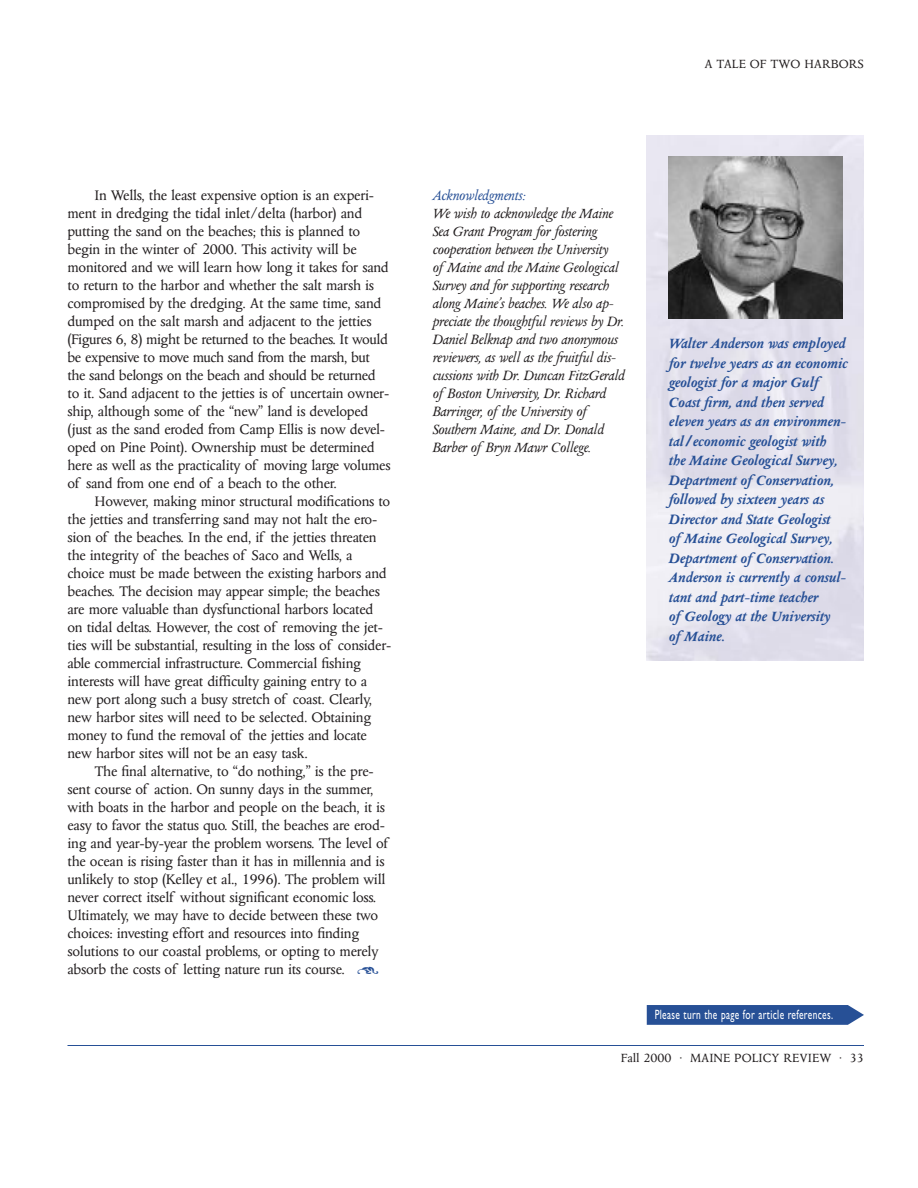
<style>
.page{position:relative;width:918px;height:1188px;background:#fff}
.page>*{position:absolute;margin:0;border:0;box-sizing:border-box;transform-origin:0 0}
.t1{font:15.75px/18px "Columbus";letter-spacing:-.015em;color:#231f20}
.t2{font:italic 15.75px/18px "Columbus";letter-spacing:-.015em;color:#231f20}
.t3{font:italic 700 15.75px/19.5px "Columbus";letter-spacing:-.01em;color:#275096}
.t4{font:italic 15.75px "Columbus";letter-spacing:-.015em;color:#275096}
.t5{font:13.5px "Columbus";color:#231f20}
.t6{font:13.5px "Gill Sans";letter-spacing:.035em;color:#fff;scale:.7 1}
</style>
<div class="page">
<hr style="left:68px;top:1045px;width:796px;height:1px;background:#275096">
<img style="left:647px;top:135px;width:217px;height:526px">
<svg style="left:647px;top:1005px;width:217px;height:20px;background:#31589a"></svg>
<img style="left:668px;top:156px;width:175px;height:162px">
<p class="t5" style="left:705px;top:56px;width:161px">A TALE OF TWO HARBORS</p>
<p class="t1" style="left:67px;top:185px;width:325px;text-indent:27px">In Wells, the least expensive option is an experi&shy;ment in dredging the tidal inlet/delta (harbor) and putting the sand on the beaches; this is planned to begin in the winter of 2000. This activity will be monitored and we will learn how long it takes for sand to return to the harbor and whether the salt marsh is compromised by the dredging. At the same time, sand dumped on the salt marsh and adjacent to the jetties (Figures 6, 8) might be returned to the beaches. It would be expensive to move much sand from the marsh, but the sand belongs on the beach and should be returned to it. Sand adjacent to the jetties is of uncertain owner&shy;ship, although some of the “new” land is developed (just as the sand eroded from Camp Ellis is now devel&shy;oped on Pine Point). Ownership must be determined here as well as the practicality of moving large volumes of sand from one end of a beach to the other.</p>
<p class="t1" style="left:67px;top:491px;width:325px;text-indent:27px">However, making minor structural modifications to the jetties and transferring sand may not halt the ero&shy;sion of the beaches. In the end, if the jetties threaten the integrity of the beaches of Saco and Wells, a choice must be made between the existing harbors and beaches. The decision may appear simple; the beaches are more valuable than dysfunctional harbors located on tidal deltas. However, the cost of removing the jet&shy;ties will be substantial, resulting in the loss of consider&shy;able commercial infrastructure. Commercial fishing interests will have great difficulty gaining entry to a new port along such a busy stretch of coast. Clearly, new harbor sites will need to be selected. Obtaining money to fund the removal of the jetties and locate new harbor sites will not be an easy task.</p>
<p class="t1" style="left:67px;top:761px;width:322px;text-indent:27px">The final alternative, to “do nothing,” is the pre&shy;sent course of action. On sunny days in the summer, with boats in the harbor and people on the beach, it is easy to favor the status quo. Still, the beaches are erod&shy;ing and year-by-year the problem worsens. The level of the ocean is rising faster than it has in millennia and is unlikely to stop (Kelley et al., 1996). The problem will never correct itself without significant economic loss.<br>Ultimately, we may have to decide between these two choices: investing effort and resources into finding solutions to our coastal problems, or opting to merely absorb the costs of letting nature run its course.</p>
<p class="t4" style="left:432px;top:185px;width:94px">Acknowledgments:</p>
<p class="t2" style="left:432px;top:203px;width:194px">We wish to acknowledge the Maine Sea Grant Program for fostering cooperation between the University<br>of Maine and the Maine Geological Survey and for supporting research along Maine’s beaches. We also ap&shy;preciate the thoughtful reviews by Dr.<br>Daniel Belknap and two anonymous reviewers, as well as the fruitful dis&shy;cussions with Dr. Duncan FitzGerald of Boston University, Dr. Richard Barringer, of the University of Southern Maine, and Dr. Donald Barber of Bryn Mawr College.</p>
<p class="t3" style="left:668px;top:335px;width:181px">Walter Anderson was employed for twelve years as an economic geologist for a major Gulf<br>Coast firm, and then served eleven years as an environmen&shy;tal/economic geologist with<br>the Maine Geological Survey,<br>Department of Conservation, followed by sixteen years as<br>Director and State Geologist<br>of Maine Geological Survey,<br>Department of Conservation.<br>Anderson is currently a consul&shy;tant and part-time teacher<br>of Geology at the University<br>of Maine.</p>
<p class="t6" style="left:655px;top:1006px;width:256px">Please turn the page for article references.</p>
<p class="t5" style="left:621px;top:1050px;width:245px">Fall 2000 · MAINE POLICY REVIEW · 33</p>
</div>
